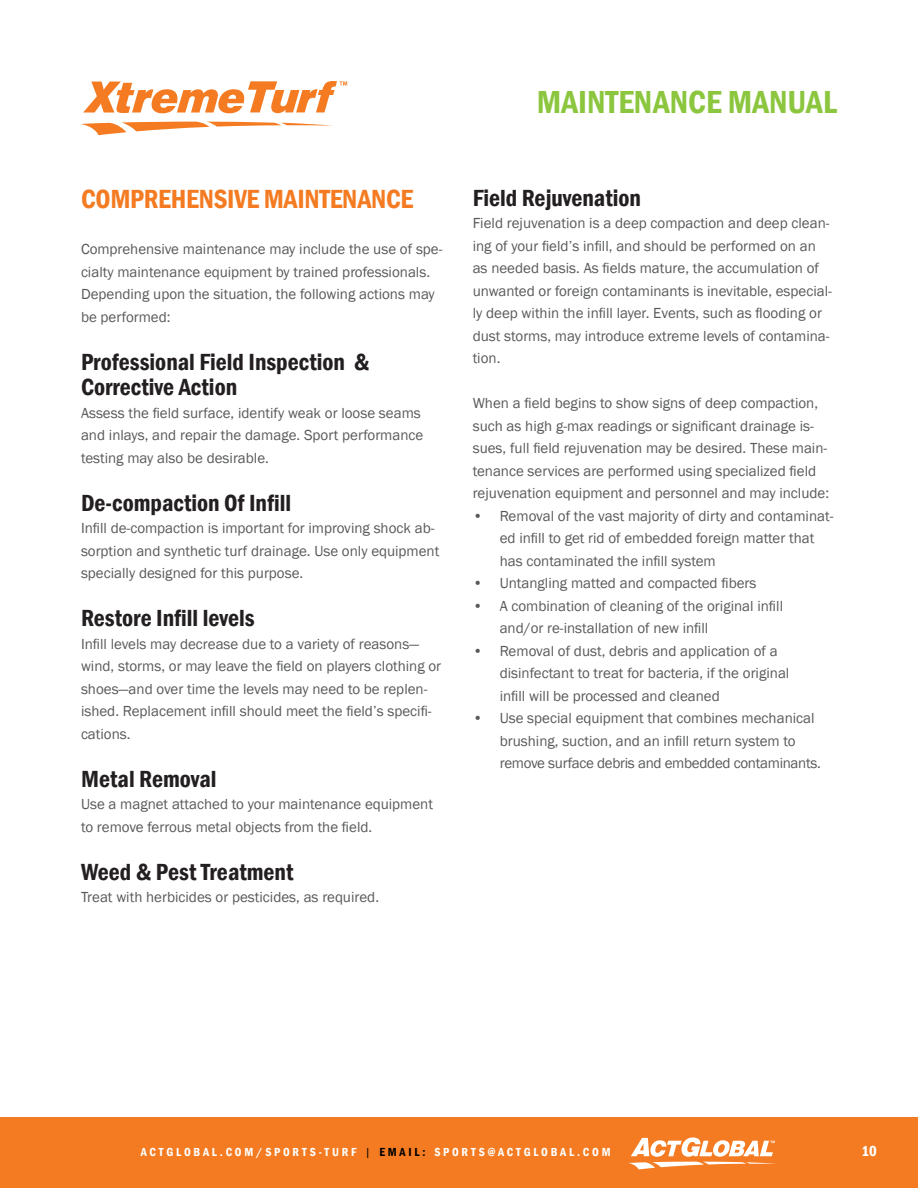
<style>
.page{position:relative;width:918px;height:1188px;background:#fff}
.page>*{position:absolute;margin:0;border:0;box-sizing:border-box;transform-origin:0 0}
.t1{font:600 condensed 32.7px "Franklin Gothic";color:#8bc63e}
.NEW_Header{font:600 condensed 27px "Franklin Gothic";letter-spacing:-.01em;color:#f47b21}
.Black_Subhead{font:600 condensed 24px/25.5px "Franklin Gothic";color:#231f20}
.NEW_Body_Copy{font:15px/22.5px "Franklin Gothic";color:#58595a}
.t2{font:600 condensed 15px "Franklin Gothic";color:#fff}
.t3{font:600 condensed 12px "Franklin Gothic";letter-spacing:.23em;color:#fff}
.s1{font-weight:400;font-stretch:normal;color:#010000}
.s2{color:#010000}
</style>
<div class="page">
<div style="left:0;top:1117px;width:918px;height:71px;background:#f47b21"></div>
<svg style="left:628px;top:1137px;width:148px;height:32px"></svg>
<svg style="left:81px;top:122px;width:252px;height:13px"></svg>
<svg style="left:83px;top:81px;width:264px;height:32px"></svg>
<p class="NEW_Header" style="left:81px;top:181px;width:334px">COMPREHENSIVE MAINTENANCE</p>
<p class="NEW_Body_Copy" style="left:81px;top:238px;width:363px">Comprehensive maintenance may include the use of spe&shy;cialty maintenance equipment by trained professionals.<br>Depending upon the situation, the following actions may be performed:</p>
<p class="Black_Subhead" style="left:81px;top:349px;width:290px">Professional Field Inspection &amp;<br>Corrective Action</p>
<p class="NEW_Body_Copy" style="left:81px;top:402px;width:344px">Assess the field surface, identify weak or loose seams and inlays, and repair the damage. Sport performance testing may also be desirable.</p>
<p class="Black_Subhead" style="left:81px;top:490px;width:212px">De-compaction Of Infill</p>
<p class="NEW_Body_Copy" style="left:81px;top:517px;width:360px">Infill de-compaction is important for improving shock ab&shy;sorption and synthetic turf drainage. Use only equipment specially designed for this purpose.</p>
<p class="Black_Subhead" style="left:81px;top:605px;width:175px">Restore Infill levels</p>
<p class="NEW_Body_Copy" style="left:81px;top:633px;width:362px">Infill levels may decrease due to a variety of reasons— wind, storms, or may leave the field on players clothing or shoes—and over time the levels may need to be replen&shy;ished. Replacement infill should meet the field’s specifi&shy;cations.</p>
<p class="Black_Subhead" style="left:81px;top:766px;width:137px">Metal Removal</p>
<p class="NEW_Body_Copy" style="left:81px;top:793px;width:354px">Use a magnet attached to your maintenance equipment to remove ferrous metal objects from the field.</p>
<p class="Black_Subhead" style="left:81px;top:859px;width:214px">Weed &amp; Pest Treatment</p>
<p class="NEW_Body_Copy" style="left:81px;top:886px;width:300px">Treat with herbicides or pesticides, as required.</p>
<h1 class="t1" style="left:537px;top:81px;width:302px">MAINTENANCE MANUAL</h1>
<p class="Black_Subhead" style="left:473px;top:185px;width:170px">Field Rejuvenation</p>
<p class="NEW_Body_Copy" style="left:473px;top:212px;width:361px">Field rejuvenation is a deep compaction and deep clean&shy;ing of your field’s infill, and should be performed on an as needed basis. As fields mature, the accumulation of unwanted or foreign contaminants is inevitable, especial&shy;ly deep within the infill layer. Events, such as flooding or dust storms, may introduce extreme levels of contamina&shy;tion.</p>
<p class="NEW_Body_Copy" style="left:473px;top:392px;width:358px">When a field begins to show signs of deep compaction, such as high g-max readings or significant drainage is&shy;sues, full field rejuvenation may be desired. These main&shy;tenance services are performed using specialized field rejuvenation equipment and personnel and may include:</p>
<p class="NEW_Body_Copy" style="left:500px;top:505px;width:335px;text-indent:-27px">• Removal of the vast majority of dirty and contaminat&shy;ed infill to get rid of embedded foreign matter that has contaminated the infill system</p>
<p class="NEW_Body_Copy" style="left:473px;top:572px;width:285px">• Untangling matted and compacted fibers</p>
<p class="NEW_Body_Copy" style="left:500px;top:595px;width:285px;text-indent:-27px">• A combination of cleaning of the original infill and/or re-installation of new infill</p>
<p class="NEW_Body_Copy" style="left:500px;top:640px;width:291px;text-indent:-27px">• Removal of dust, debris and application of a disinfectant to treat for bacteria, if the original infill will be processed and cleaned</p>
<p class="NEW_Body_Copy" style="left:500px;top:707px;width:323px;text-indent:-27px">• Use special equipment that combines mechanical brushing, suction, and an infill return system to remove surface debris and embedded contaminants.</p>
<p class="t3" style="left:141px;top:1144px;width:471px">ACTGLOBAL.COM/SPORTS-TURF <span class="s1">|</span> <span class="s2">EMAIL:</span> SPORTS@ACTGLOBAL.COM</p>
<p class="t2" style="left:861px;top:1141px;width:17px">10</p>
</div>
